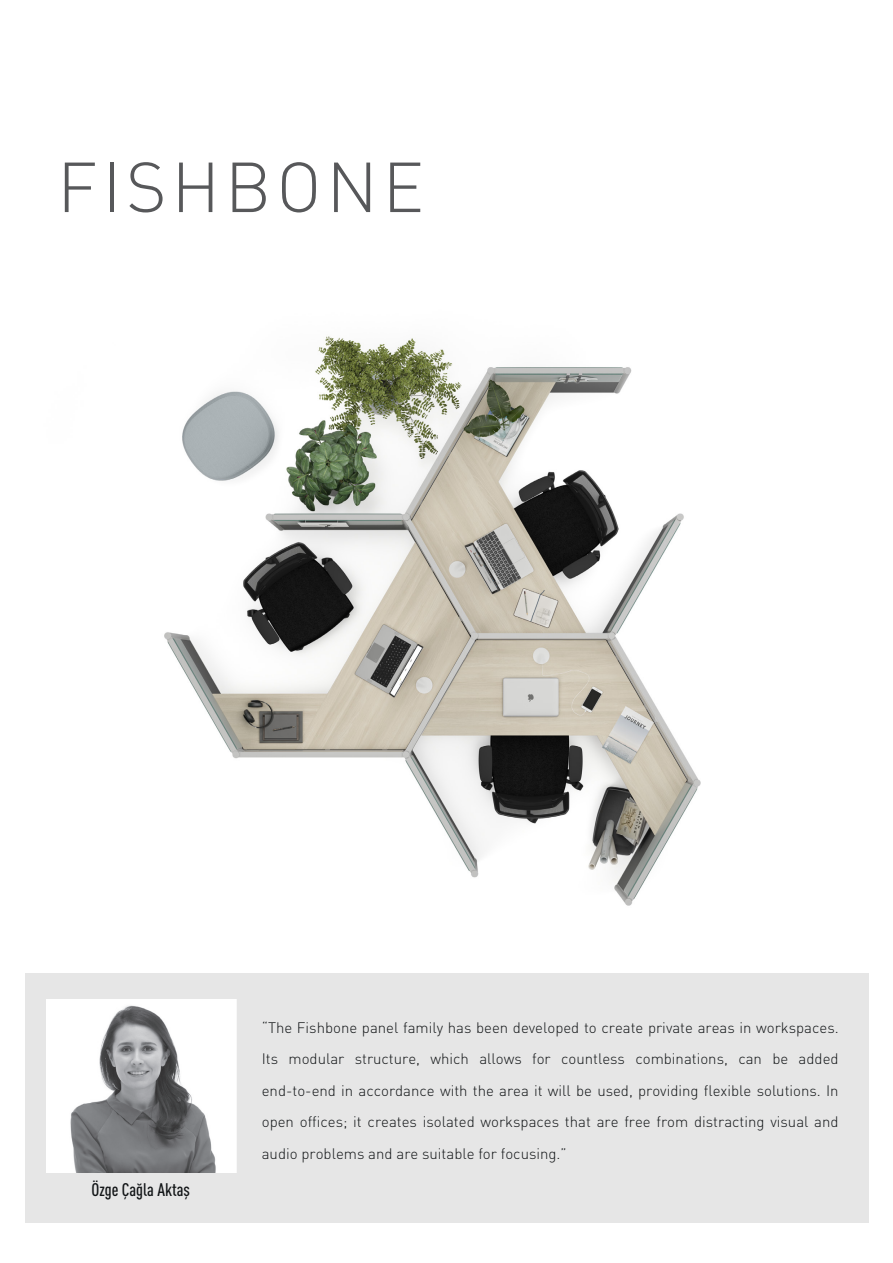
<style>
.page{position:relative;width:893px;height:1263px;background:#fff}
.page>*{position:absolute;margin:0;border:0;box-sizing:border-box;transform-origin:0 0}
.t1{font:300 69.45px "DIN Pro";letter-spacing:.07em;color:#57585a}
.t2{font:500 condensed 18px "DIN Pro";color:#111416}
.t3{font:300 15px/31.5px "DIN Pro";color:#111416;text-align:justify}
</style>
<div class="page">
<img style="left:164px;top:336px;width:537px;height:570px">
<div style="left:25px;top:974px;width:844px;height:249px;background:#e6e6e6"></div>
<img style="left:47px;top:999px;width:190px;height:174px">
<h1 class="t1" style="left:57px;top:133px;width:368px">FISHBONE</h1>
<p class="t2" style="left:91px;top:1176px;width:100px">Özge Çağla Aktaş</p>
<p class="t3" style="left:262px;top:1010px;width:578px">“The Fishbone panel family has been developed to create private areas in workspaces.<br>Its modular structure, which allows for countless combinations, can be added end-to-end in accordance with the area it will be used, providing flexible solutions. In open offices; it creates isolated workspaces that are free from distracting visual and audio problems and are suitable for focusing.”</p>
</div>
